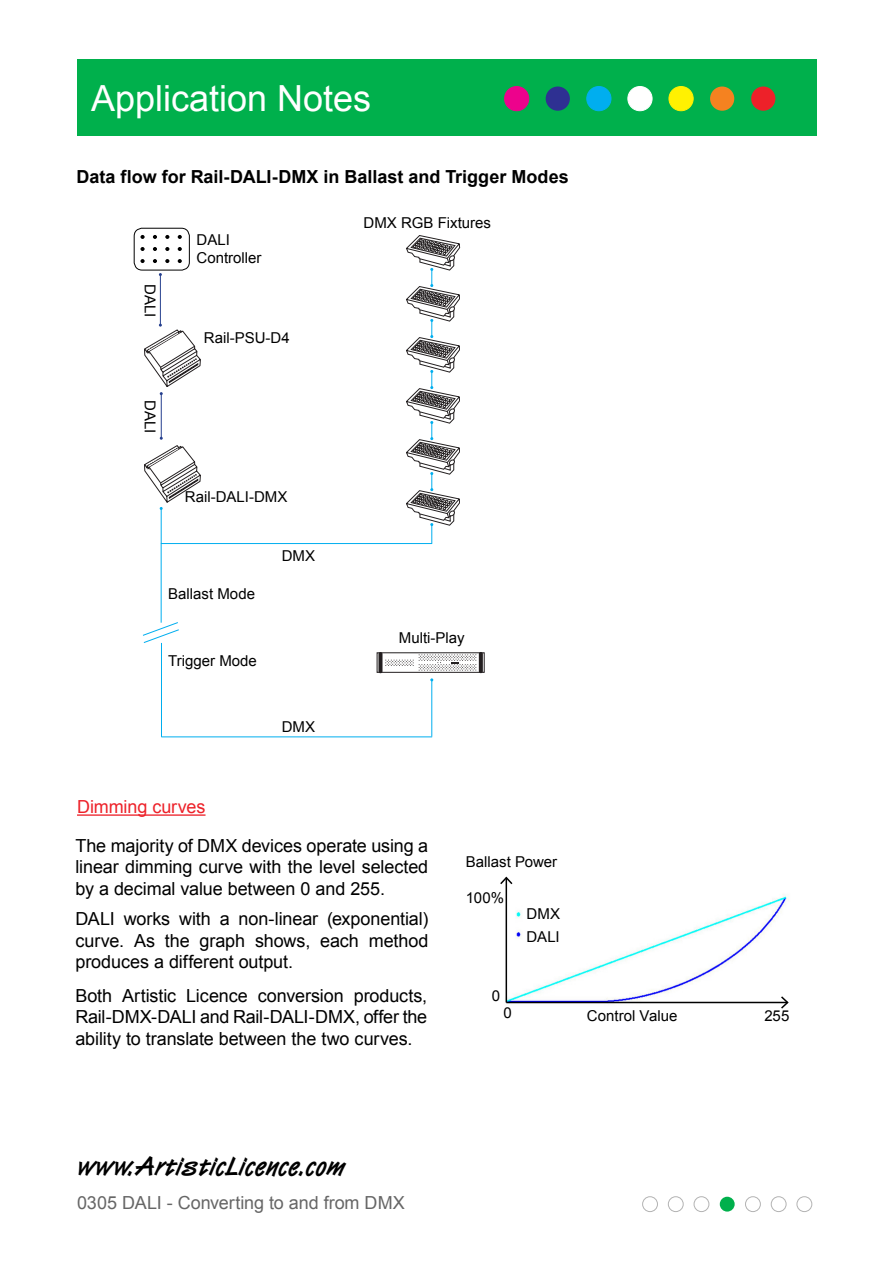
<style>
.page{position:relative;width:893px;height:1263px;background:#fff}
.page>*{position:absolute;margin:0;border:0;box-sizing:border-box;transform-origin:0 0}
.t1{font:36px "Arial";color:#fff}
.t2{font:27px "Van Dijk Bold Let Plain";color:#000}
.Main_body{font:18px/21.6px "Arial";letter-spacing:-.005em;color:#000;text-align:justify}
.t3{font:700 18px "Arial";color:#000}
.Main_body-2{font:18px "Arial";letter-spacing:-.005em;color:#666}
.Main_body-3{font:18px "Arial";letter-spacing:-.005em;color:#ed2129}
.Main_body-4{font:15px "Arial";color:#000}
</style>
<div class="page">
<div style="left:797px;top:1196px;width:15px;height:16px;border:1px solid #b3b3b3;border-radius:50%"></div>
<div style="left:771px;top:1196px;width:15px;height:16px;border:1px solid #b3b3b3;border-radius:50%"></div>
<div style="left:745px;top:1196px;width:16px;height:16px;border:1px solid #b3b3b3;border-radius:50%"></div>
<div style="left:720px;top:1197px;width:15px;height:14px;background:#00b04c;border-radius:50%"></div>
<div style="left:694px;top:1196px;width:15px;height:16px;border:1px solid #b3b3b3;border-radius:50%"></div>
<div style="left:668px;top:1196px;width:16px;height:16px;border:1px solid #b3b3b3;border-radius:50%"></div>
<div style="left:642px;top:1196px;width:16px;height:16px;border:1px solid #b3b3b3;border-radius:50%"></div>
<div style="left:77px;top:60px;width:739px;height:76px;background:#00b04c"></div>
<div style="left:751px;top:87px;width:24px;height:24px;background:#ed2129;border-radius:50%"></div>
<div style="left:710px;top:87px;width:24px;height:24px;background:#f58220;border-radius:50%"></div>
<div style="left:669px;top:87px;width:24px;height:24px;background:#fff101;border-radius:50%"></div>
<div style="left:669px;top:86px;width:24px;height:25px;border:1px solid #fff101;border-radius:50%"></div>
<div style="left:628px;top:87px;width:24px;height:24px;background:#fff;border-radius:50%"></div>
<div style="left:627px;top:86px;width:25px;height:25px;border:1px solid #fff;border-radius:50%"></div>
<div style="left:587px;top:87px;width:24px;height:24px;background:#00aeef;border-radius:50%"></div>
<div style="left:586px;top:86px;width:25px;height:25px;border:1px solid #00aeef;border-radius:50%"></div>
<div style="left:546px;top:87px;width:24px;height:24px;background:#2e3092;border-radius:50%"></div>
<div style="left:505px;top:87px;width:24px;height:24px;background:#ed028c;border-radius:50%"></div>
<div style="left:504px;top:86px;width:25px;height:25px;border:1px solid #ed028c;border-radius:50%"></div>
<div style="left:134px;top:228px;width:56px;height:42px;border:1px solid #000;border-radius:8px"></div>
<svg style="left:140px;top:235px;width:5px;height:4px"></svg>
<svg style="left:140px;top:247px;width:5px;height:4px"></svg>
<svg style="left:140px;top:259px;width:5px;height:4px"></svg>
<svg style="left:153px;top:235px;width:4px;height:4px"></svg>
<svg style="left:153px;top:247px;width:4px;height:4px"></svg>
<svg style="left:153px;top:259px;width:4px;height:4px"></svg>
<svg style="left:165px;top:235px;width:4px;height:4px"></svg>
<svg style="left:165px;top:247px;width:4px;height:4px"></svg>
<svg style="left:165px;top:259px;width:4px;height:4px"></svg>
<svg style="left:178px;top:235px;width:4px;height:4px"></svg>
<svg style="left:178px;top:247px;width:4px;height:4px"></svg>
<svg style="left:178px;top:259px;width:4px;height:4px"></svg>
<hr style="left:160px;top:275px;width:1px;height:50px;background:#253f8e">
<hr style="left:161px;top:394px;width:1px;height:44px;background:#253f8e">
<svg style="left:144px;top:324px;width:56px;height:71px"></svg>
<hr style="left:161px;top:508px;width:1px;height:36px;background:#00aeef">
<svg style="left:144px;top:437px;width:56px;height:73px"></svg>
<hr style="left:161px;top:544px;width:1px;height:79px;background:#00aeef">
<hr style="left:161px;top:643px;width:1px;height:94px;background:#00aeef">
<hr style="left:161px;top:543px;width:271px;height:1px;background:#00aeef">
<svg style="left:406px;top:235px;width:54px;height:309px"></svg>
<hr style="left:431px;top:680px;width:1px;height:56px;background:#00aeef">
<svg style="left:378px;top:652px;width:4px;height:21px"></svg>
<svg style="left:479px;top:652px;width:4px;height:21px"></svg>
<svg style="left:385px;top:654px;width:91px;height:17px"></svg>
<hr style="left:161px;top:736px;width:271px;height:1px;background:#00aeef">
<svg style="left:143px;top:622px;width:36px;height:21px"></svg>
<img style="left:505px;top:886px;width:282px;height:118px">
<hr style="left:506px;top:878px;width:1px;height:124px;background:#000">
<svg style="left:500px;top:876px;width:13px;height:10px"></svg>
<hr style="left:506px;top:1002px;width:282px;height:1px;background:#000">
<svg style="left:779px;top:995px;width:10px;height:14px"></svg>
<hr style="left:77px;top:814px;width:129px;height:2px;background:#ed2129">
<p class="t1" style="left:91px;top:79px;width:282px">Application Notes</p>
<p class="t3" style="left:77px;top:167px;width:494px">Data flow for Rail-DALI-DMX in Ballast and Trigger Modes</p>
<p class="Main_body-4" style="left:158px;top:284px;width:35px;rotate:90deg">DALI</p>
<p class="Main_body-4" style="left:158px;top:400px;width:35px;rotate:90deg">DALI</p>
<p class="Main_body-4" style="left:197px;top:232px;width:35px">DALI</p>
<p class="Main_body-4" style="left:197px;top:250px;width:67px">Controller</p>
<p class="Main_body-4" style="left:204px;top:329px;width:87px">Rail-PSU-D4</p>
<p class="Main_body-4" style="left:185px;top:489px;width:104px">Rail-DALI-DMX</p>
<p class="Main_body-4" style="left:168px;top:585px;width:88px">Ballast Mode</p>
<p class="Main_body-4" style="left:168px;top:652px;width:90px">Trigger Mode</p>
<p class="Main_body-4" style="left:282px;top:548px;width:35px">DMX</p>
<p class="Main_body-4" style="left:282px;top:719px;width:35px">DMX</p>
<p class="Main_body-3" style="left:77px;top:797px;width:130px">Dimming curves</p>
<p class="Main_body-4" style="left:364px;top:215px;width:129px">DMX RGB Fixtures</p>
<p class="Main_body-4" style="left:399px;top:630px;width:67px">Multi-Play</p>
<p class="Main_body" style="left:75px;top:835px;width:354px">The majority of DMX devices operate using a linear dimming curve with the level selected by a decimal value between 0 and 255.</p>
<p class="Main_body" style="left:75px;top:908px;width:354px">DALI works with a non-linear (exponential) curve. As the graph shows, each method produces a different output.</p>
<p class="Main_body" style="left:75px;top:985px;width:353px">Both Artistic Licence conversion products, Rail-DMX-DALI and Rail-DALI-DMX, offer the ability to translate between the two curves.</p>
<p class="Main_body-4" style="left:466px;top:854px;width:93px">Ballast Power</p>
<p class="Main_body-4" style="left:466px;top:890px;width:40px">100%</p>
<p class="Main_body-4" style="left:492px;top:988px;width:10px">0</p>
<p class="Main_body-4" style="left:526px;top:905px;width:35px">DMX</p>
<p class="Main_body-4" style="left:526px;top:929px;width:35px">DALI</p>
<p class="Main_body-4" style="left:503px;top:1004px;width:10px">0</p>
<p class="Main_body-4" style="left:764px;top:1008px;width:27px">255</p>
<p class="Main_body-4" style="left:587px;top:1008px;width:92px">Control Value</p>
<p class="t2" style="left:77px;top:1149px;width:270px">www.ArtisticLicence.com</p>
<p class="Main_body-2" style="left:77px;top:1193px;width:329px">0305 DALI - Converting to and from DMX</p>
</div>
